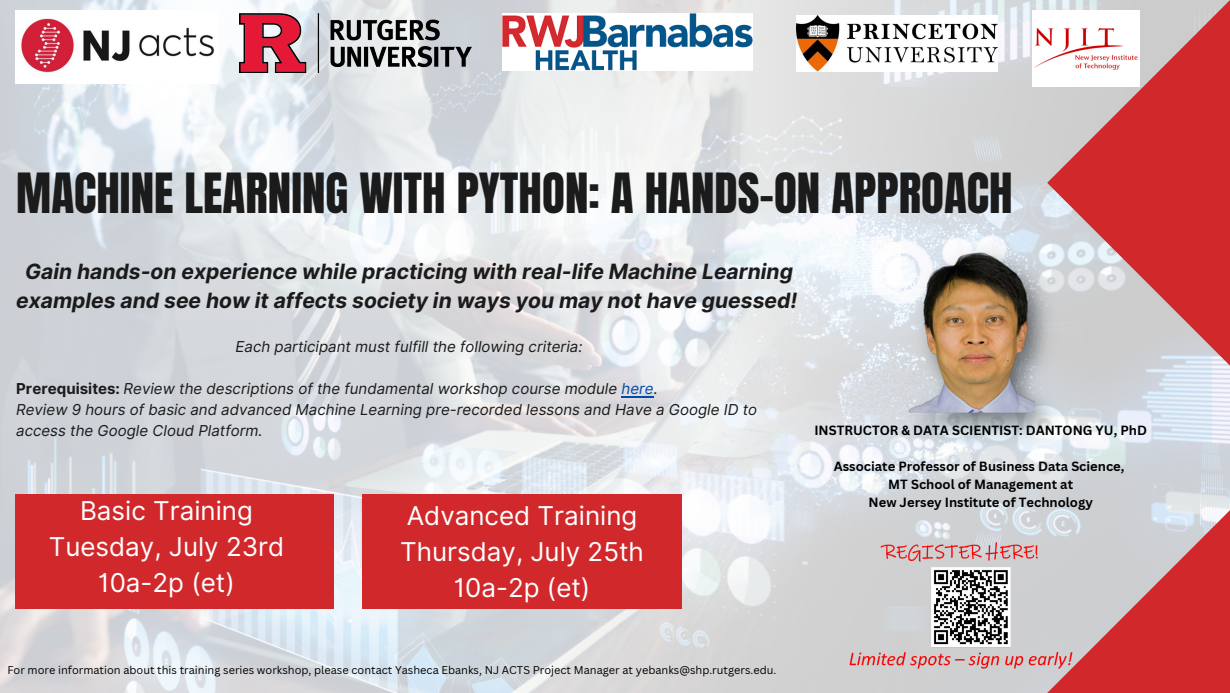
<style>
.page{position:relative;width:1230px;height:693px;background:#fff}
.page>*{position:absolute;margin:0;border:0;box-sizing:border-box;transform-origin:0 0}
.t1{font:47.1px "Anton";color:#1b1b1b}
.t2{font:26px/36px "Inter";color:#fff;text-align:center}
.t3{font:italic 700 21.1px/29.2px "Inter";color:#1b1b1b;text-align:center}
.t4{font:italic 15.1px/21px "Inter";color:#1b1b1b}
.t5{font:700 13px/18px "Canva Sans";color:#000;text-align:center}
.t6{font:11px "Canva Sans";color:#000}
.s1{font-weight:700;font-style:normal}
.s2{color:#004aad}
</style>
<div class="page">
<img style="left:0;top:0;width:1230px;height:693px">
<svg style="left:1047px;top:0;width:183px;height:366px;background:#d06d70"></svg>
<div style="left:16px;top:495px;width:318px;height:114px;background:#d1282c"></div>
<svg style="left:1047px;top:485px;width:183px;height:208px;background:#d07d81"></svg>
<div style="left:362px;top:495px;width:320px;height:114px;background:#d1282c"></div>
<img style="left:239px;top:14px;width:233px;height:59px">
<img style="left:502px;top:14px;width:251px;height:56px">
<img style="left:796px;top:16px;width:202px;height:55px">
<img style="left:16px;top:10px;width:201px;height:73px">
<img style="left:892px;top:222px;width:178px;height:233px">
<img style="left:836px;top:536px;width:249px;height:145px">
<img style="left:1033px;top:10px;width:106px;height:77px">
<hr style="left:622px;top:396px;width:32px;height:1px;background:#004aad">
<p class="t1" style="left:16px;top:159px;width:998px">MACHINE LEARNING WITH PYTHON: A HANDS-ON APPROACH</p>
<h3 class="t3" style="left:16px;top:257px;width:783px">Gain hands-on experience while practicing with real-life Machine Learning examples and see how it affects society in ways you may not have guessed!</h3>
<h4 class="t4" style="left:236px;top:336px;width:348px">Each participant must fulfill the following criteria:</h4>
<h4 class="t4" style="left:16px;top:378px;width:743px"><span class="s1">Prerequisites:</span> Review the descriptions of the fundamental workshop course module <span class="s2">here</span>.<br>Review 9 hours of basic and advanced Machine Learning pre-recorded lessons and Have a Google ID to access the Google Cloud Platform.</h4>
<h5 class="t2" style="left:49px;top:493px;width:237px">Basic Training<br>Tuesday, July 23rd<br>10a-2p (et)</h5>
<h5 class="t2" style="left:400px;top:497px;width:245px">Advanced Training<br>Thursday, July 25th<br>10a-2p (et)</h5>
<h2 class="t5" style="left:814px;top:421px;width:334px">INSTRUCTOR &amp; DATA SCIENTIST: DANTONG YU, PhD</h2>
<p class="t5" style="left:834px;top:457px;width:292px">Associate Professor of Business Data Science,<br>MT School of Management at<br>New Jersey Institute of Technology</p>
<h2 class="t6" style="left:7px;top:662px;width:771px">For more information about this training series workshop, please contact Yasheca Ebanks, NJ ACTS Project Manager at yebanks@shp.rutgers.edu.</h2>
</div>
